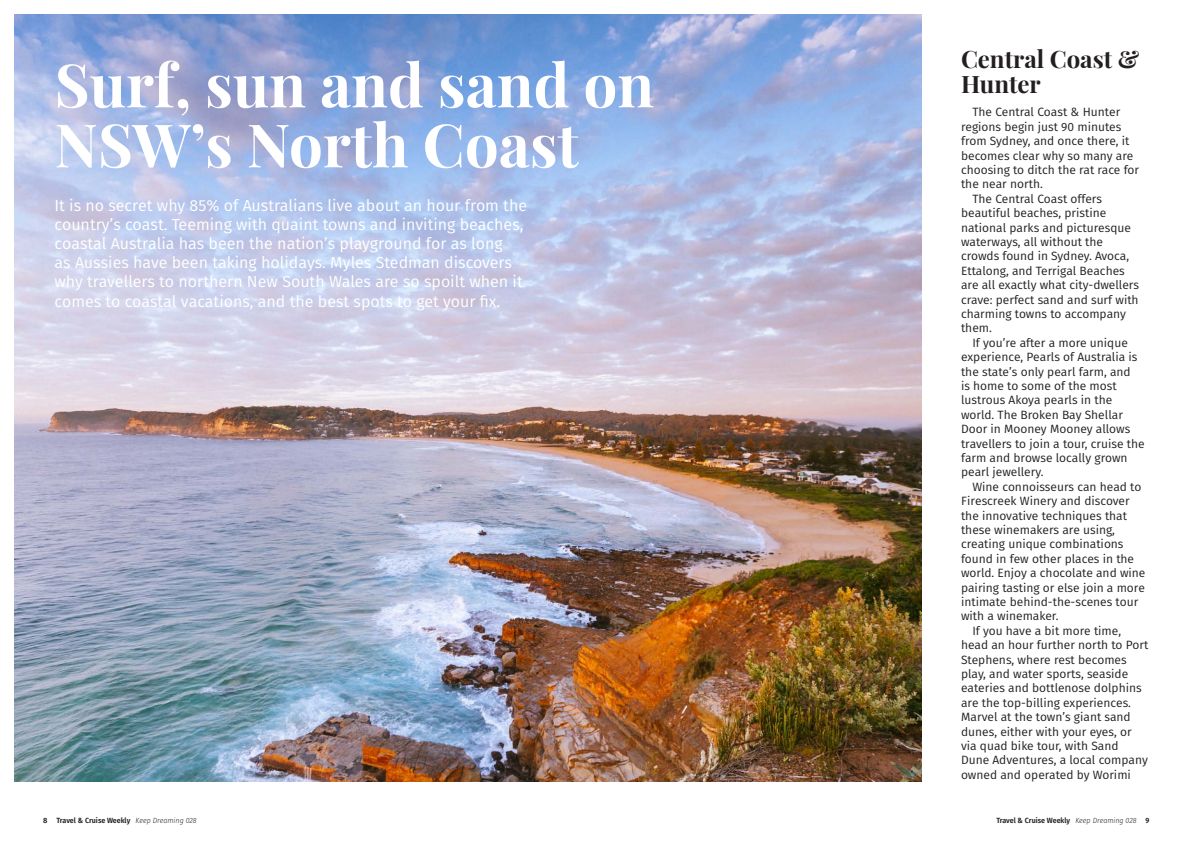
<style>
.page{position:relative;width:1191px;height:842px;background:#fff}
.page>*{position:absolute;margin:0;border:0;box-sizing:border-box;transform-origin:0 0}
.TCW_title{font:700 60px/60px "Playfair Display";color:#fff}
.TCW_mini_head{font:700 24px/25px "Playfair Display";color:#231f20}
.TCW_precede{font:16px/19.2px "Fira Sans";color:#fff}
.TCW_body_with_indent{font:12px/14.4px "Fira Sans";color:#231f20}
.t1{font:600 7.5px "Fira Sans";color:#231f20}
.t2{font:600 7.5px "Fira Sans";color:#231f20;scale:.95 1}
.s1{font-weight:300;font-style:italic}
</style>
<div class="page">
<img style="left:15px;top:14px;width:906px;height:767px">
<p class="TCW_title" style="left:55px;top:50px;width:601px">Surf, sun and sand on<br>NSW’s North Coast</p>
<p class="TCW_precede" style="left:55px;top:195px;width:474px">It is no secret why 85% of Australians live about an hour from the country’s coast. Teeming with quaint towns and inviting beaches, coastal Australia has been the nation’s playground for as long<br>as Aussies have been taking holidays. Myles Stedman discovers why travellers to northern New South Wales are so spoilt when it comes to coastal vacations, and the best spots to get your fix.</p>
<p class="TCW_mini_head" style="left:961px;top:45px;width:180px">Central Coast &amp;<br>Hunter</p>
<p class="TCW_body_with_indent" style="left:961px;top:105px;width:180px;text-indent:11px">The Central Coast &amp; Hunter regions begin just 90 minutes from Sydney, and once there, it becomes clear why so many are choosing to ditch the rat race for the near north.</p>
<p class="TCW_body_with_indent" style="left:961px;top:191px;width:179px;text-indent:11px">The Central Coast offers beautiful beaches, pristine national parks and picturesque waterways, all without the crowds found in Sydney. Avoca,<br>Ettalong, and Terrigal Beaches are all exactly what city-dwellers crave: perfect sand and surf with charming towns to accompany them.</p>
<p class="TCW_body_with_indent" style="left:961px;top:335px;width:185px;text-indent:11px">If you’re after a more unique experience, Pearls of Australia is the state’s only pearl farm, and<br>is home to some of the most lustrous Akoya pearls in the world. The Broken Bay Shellar<br>Door in Mooney Mooney allows travellers to join a tour, cruise the farm and browse locally grown pearl jewellery.</p>
<p class="TCW_body_with_indent" style="left:961px;top:479px;width:186px;text-indent:11px">Wine connoisseurs can head to<br>Firescreek Winery and discover the innovative techniques that these winemakers are using, creating unique combinations found in few other places in the world. Enjoy a chocolate and wine pairing tasting or else join a more intimate behind-the-scenes tour with a winemaker.</p>
<p class="TCW_body_with_indent" style="left:961px;top:623px;width:189px;text-indent:11px">If you have a bit more time, head an hour further north to Port<br>Stephens, where rest becomes play, and water sports, seaside eateries and bottlenose dolphins are the top-billing experiences.<br>Marvel at the town’s giant sand dunes, either with your eyes, or via quad bike tour, with Sand<br>Dune Adventures, a local company owned and operated by Worimi</p>
<p class="t1" style="left:43px;top:814px;width:155px">8 Travel &amp; Cruise Weekly <span class="s1">Keep Dreaming 028</span></p>
<p class="t2" style="left:996px;top:814px;width:162px">Travel &amp; Cruise Weekly <span class="s1">Keep Dreaming 028</span> 9</p>
</div>
